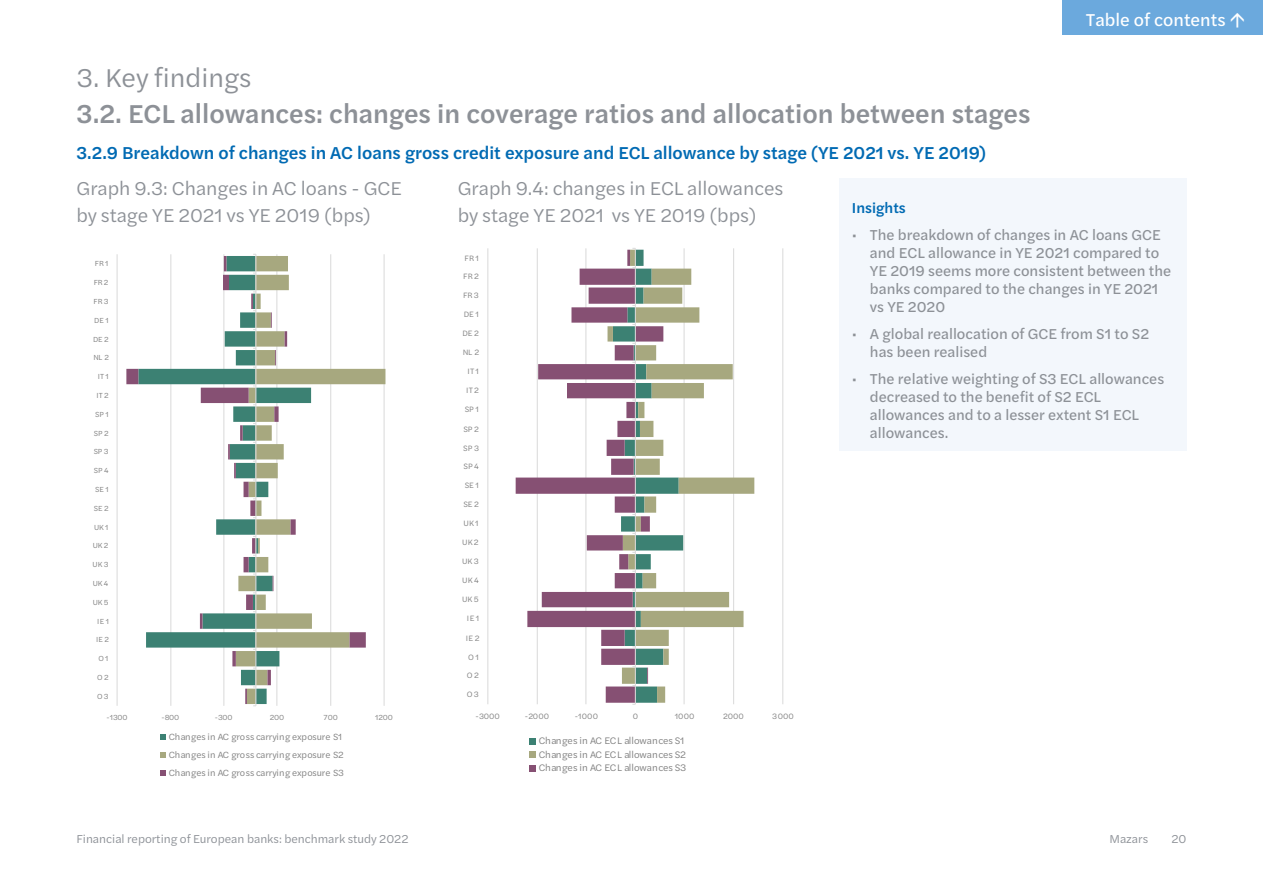
<style>
.page{position:relative;width:1263px;height:893px;background:#fff}
.page>*{position:absolute;margin:0;border:0;box-sizing:border-box;transform-origin:0 0}
.t1{font:500 27px "Halyard Text";color:#8d9197}
.t2{font:27px "Halyard Text";color:#8d9197}
.t3{font:19.5px/27px "Halyard Text";color:#8d9197}
.t4{font:500 18px "Halyard Text";color:#006ab3}
.t5{font:18px "Halyard Text";color:#fff}
.t6{font:15px/18px "Halyard Text";color:#8d9197}
.t7{font:500 15px "Halyard Text";color:#006ab3}
.t8{font:12px "Halyard Text";color:#8d9197}
.t9{font:9.9px/13.5px "Halyard Text";color:#7f7f7f}
.t10{font:9.45px/18px "Halyard Text";letter-spacing:-.01em;color:#7f7f7f}
.t11{font:8.1px "Halyard Text";letter-spacing:.005em;color:#7f7f7f}
.t12{font:7.65px "Halyard Text";letter-spacing:-.005em;color:#7f7f7f}
.s1{font-style:inherit}
</style>
<div class="page">
<div style="left:1062px;top:0;width:201px;height:34px;background:#6ba9dd"></div>
<hr style="left:117px;top:254px;width:1px;height:452px;background:#d9d9d9">
<hr style="left:170px;top:254px;width:1px;height:452px;background:#d9d9d9">
<hr style="left:223px;top:254px;width:1px;height:452px;background:#d9d9d9">
<hr style="left:276px;top:254px;width:1px;height:452px;background:#d9d9d9">
<hr style="left:330px;top:254px;width:1px;height:452px;background:#d9d9d9">
<hr style="left:384px;top:254px;width:1px;height:452px;background:#d9d9d9">
<svg style="left:366px;top:256px;width:19px;height:448px"></svg>
<svg style="left:126px;top:256px;width:240px;height:448px"></svg>
<hr style="left:255px;top:254px;width:1px;height:452px;background:#d9d9d9">
<svg style="left:160px;top:734px;width:6px;height:6px"></svg>
<svg style="left:160px;top:752px;width:6px;height:6px"></svg>
<svg style="left:160px;top:770px;width:6px;height:6px"></svg>
<hr style="left:487px;top:248px;width:1px;height:456px;background:#d9d9d9">
<hr style="left:537px;top:248px;width:1px;height:456px;background:#d9d9d9">
<hr style="left:585px;top:248px;width:1px;height:456px;background:#d9d9d9">
<hr style="left:684px;top:248px;width:1px;height:456px;background:#d9d9d9">
<hr style="left:733px;top:248px;width:1px;height:456px;background:#d9d9d9">
<hr style="left:782px;top:248px;width:1px;height:456px;background:#d9d9d9">
<svg style="left:683px;top:250px;width:71px;height:453px"></svg>
<svg style="left:516px;top:250px;width:97px;height:453px"></svg>
<svg style="left:613px;top:248px;width:70px;height:457px"></svg>
<svg style="left:530px;top:738px;width:6px;height:6px"></svg>
<div style="left:530px;top:751px;width:6px;height:7px;background:#a7a87f"></div>
<svg style="left:530px;top:765px;width:6px;height:6px"></svg>
<div style="left:839px;top:179px;width:347px;height:272px;background:#f3f7fc"></div>
<p class="t5" style="left:1083px;top:6px;width:141px">Table of contents</p>
<p class="t5" style="left:1086px;top:6px;width:141px">Table of contents</p>
<h1 class="t2" style="left:77px;top:58px;width:177px">3. Key findings</h1>
<h1 class="t1" style="left:77px;top:94px;width:955px">3.2. ECL allowances: changes in coverage ratios and allocation between stages</h1>
<p class="t4" style="left:77px;top:140px;width:911px">3.2.9 Breakdown of changes in AC loans gross credit exposure and ECL allowance by stage (YE 2021 vs. YE 2019)</p>
<h2 class="t3" style="left:77px;top:174px;width:327px">Graph 9.3: Changes in AC loans - GCE by stage YE 2021 vs YE 2019 (bps)</h2>
<h2 class="t3" style="left:458px;top:174px;width:327px">Graph 9.4: changes in ECL allowances by stage YE 2021 vs YE 2019 (bps)</h2>
<p class="t7" style="left:852px;top:197px;width:55px">Insights</p>
<p class="t6" style="left:870px;top:225px;width:303px;text-indent:-18px"><span class="s1">•</span> The breakdown of changes in AC loans GCE and ECL allowance in YE 2021 compared to YE 2019 seems more consistent between the banks compared to the changes in YE 2021 vs YE 2020</p>
<p class="t6" style="left:870px;top:324px;width:281px;text-indent:-18px"><span class="s1">•</span> A global reallocation of GCE from S1 to S2 has been realised</p>
<p class="t6" style="left:870px;top:369px;width:296px;text-indent:-18px"><span class="s1">•</span> The relative weighting of S3 ECL allowances decreased to the benefit of S2 ECL allowances and to a lesser extent S1 ECL allowances.</p>
<p class="t11" style="left:464px;top:252px;width:16px">FR 1</p>
<p class="t12" style="left:95px;top:258px;width:15px">FR 1</p>
<p class="t11" style="left:463px;top:271px;width:17px">FR 2</p>
<p class="t12" style="left:94px;top:277px;width:16px">FR 2</p>
<p class="t11" style="left:463px;top:290px;width:17px">FR 3</p>
<p class="t12" style="left:93px;top:296px;width:17px">FR 3</p>
<p class="t11" style="left:464px;top:309px;width:17px">DE 1</p>
<p class="t12" style="left:94px;top:315px;width:16px">DE 1</p>
<p class="t11" style="left:462px;top:328px;width:18px">DE 2</p>
<p class="t12" style="left:93px;top:333px;width:17px">DE 2</p>
<p class="t11" style="left:463px;top:346px;width:18px">NL 2</p>
<p class="t12" style="left:93px;top:352px;width:17px">NL 2</p>
<p class="t11" style="left:467px;top:365px;width:13px">IT 1</p>
<p class="t12" style="left:98px;top:371px;width:12px">IT 1</p>
<p class="t11" style="left:466px;top:384px;width:14px">IT 2</p>
<p class="t12" style="left:96px;top:390px;width:14px">IT 2</p>
<p class="t11" style="left:465px;top:403px;width:16px">SP 1</p>
<p class="t12" style="left:95px;top:409px;width:15px">SP 1</p>
<p class="t11" style="left:463px;top:423px;width:17px">SP 2</p>
<p class="t12" style="left:94px;top:427px;width:16px">SP 2</p>
<p class="t12" style="left:94px;top:446px;width:17px">SP 3</p>
<p class="t11" style="left:463px;top:442px;width:17px">SP 3</p>
<p class="t12" style="left:94px;top:465px;width:16px">SP 4</p>
<p class="t11" style="left:463px;top:461px;width:17px">SP 4</p>
<p class="t12" style="left:95px;top:484px;width:15px">SE 1</p>
<p class="t11" style="left:465px;top:480px;width:16px">SE 1</p>
<p class="t12" style="left:94px;top:503px;width:16px">SE 2</p>
<p class="t11" style="left:463px;top:499px;width:17px">SE 2</p>
<p class="t12" style="left:94px;top:521px;width:16px">UK 1</p>
<p class="t11" style="left:464px;top:518px;width:17px">UK 1</p>
<p class="t12" style="left:93px;top:540px;width:17px">UK 2</p>
<p class="t11" style="left:462px;top:536px;width:18px">UK 2</p>
<p class="t12" style="left:93px;top:559px;width:17px">UK 3</p>
<p class="t11" style="left:462px;top:555px;width:18px">UK 3</p>
<p class="t12" style="left:93px;top:578px;width:17px">UK 4</p>
<p class="t11" style="left:462px;top:574px;width:18px">UK 4</p>
<p class="t12" style="left:93px;top:597px;width:17px">UK 5</p>
<p class="t11" style="left:462px;top:593px;width:18px">UK 5</p>
<p class="t12" style="left:97px;top:616px;width:13px">IE 1</p>
<p class="t11" style="left:467px;top:612px;width:14px">IE 1</p>
<p class="t12" style="left:96px;top:634px;width:15px">IE 2</p>
<p class="t11" style="left:466px;top:632px;width:15px">IE 2</p>
<p class="t12" style="left:98px;top:653px;width:12px">O 1</p>
<p class="t11" style="left:468px;top:651px;width:12px">O 1</p>
<p class="t12" style="left:97px;top:672px;width:13px">O 2</p>
<p class="t11" style="left:467px;top:670px;width:14px">O 2</p>
<p class="t12" style="left:97px;top:691px;width:13px">O 3</p>
<p class="t11" style="left:467px;top:689px;width:14px">O 3</p>
<p class="t12" style="left:106px;top:712px;width:23px">-1300</p>
<p class="t12" style="left:161px;top:712px;width:19px">-800</p>
<p class="t12" style="left:215px;top:712px;width:19px">-300</p>
<p class="t12" style="left:270px;top:712px;width:16px">200</p>
<p class="t12" style="left:324px;top:712px;width:16px">700</p>
<p class="t12" style="left:375px;top:712px;width:19px">1200</p>
<p class="t11" style="left:476px;top:710px;width:26px">-3000</p>
<p class="t11" style="left:525px;top:710px;width:26px">-2000</p>
<p class="t11" style="left:575px;top:710px;width:25px">-1000</p>
<p class="t11" style="left:633px;top:710px;width:7px">0</p>
<p class="t11" style="left:675px;top:710px;width:21px">1000</p>
<p class="t11" style="left:723px;top:710px;width:22px">2000</p>
<p class="t11" style="left:772px;top:710px;width:23px">3000</p>
<p class="t10" style="left:169px;top:727px;width:177px">Changes in AC gross carrying exposure S1<br>Changes in AC gross carrying exposure S2<br>Changes in AC gross carrying exposure S3</p>
<p class="t9" style="left:539px;top:734px;width:149px">Changes in AC ECL allowances S1<br>Changes in AC ECL allowances S2<br>Changes in AC ECL allowances S3</p>
<p class="t8" style="left:77px;top:830px;width:333px">Financial reporting of European banks: benchmark study 2022</p>
<p class="t8" style="left:1109px;top:830px;width:40px">Mazars</p>
<p class="t8" style="left:1171px;top:830px;width:17px">20</p>
</div>
